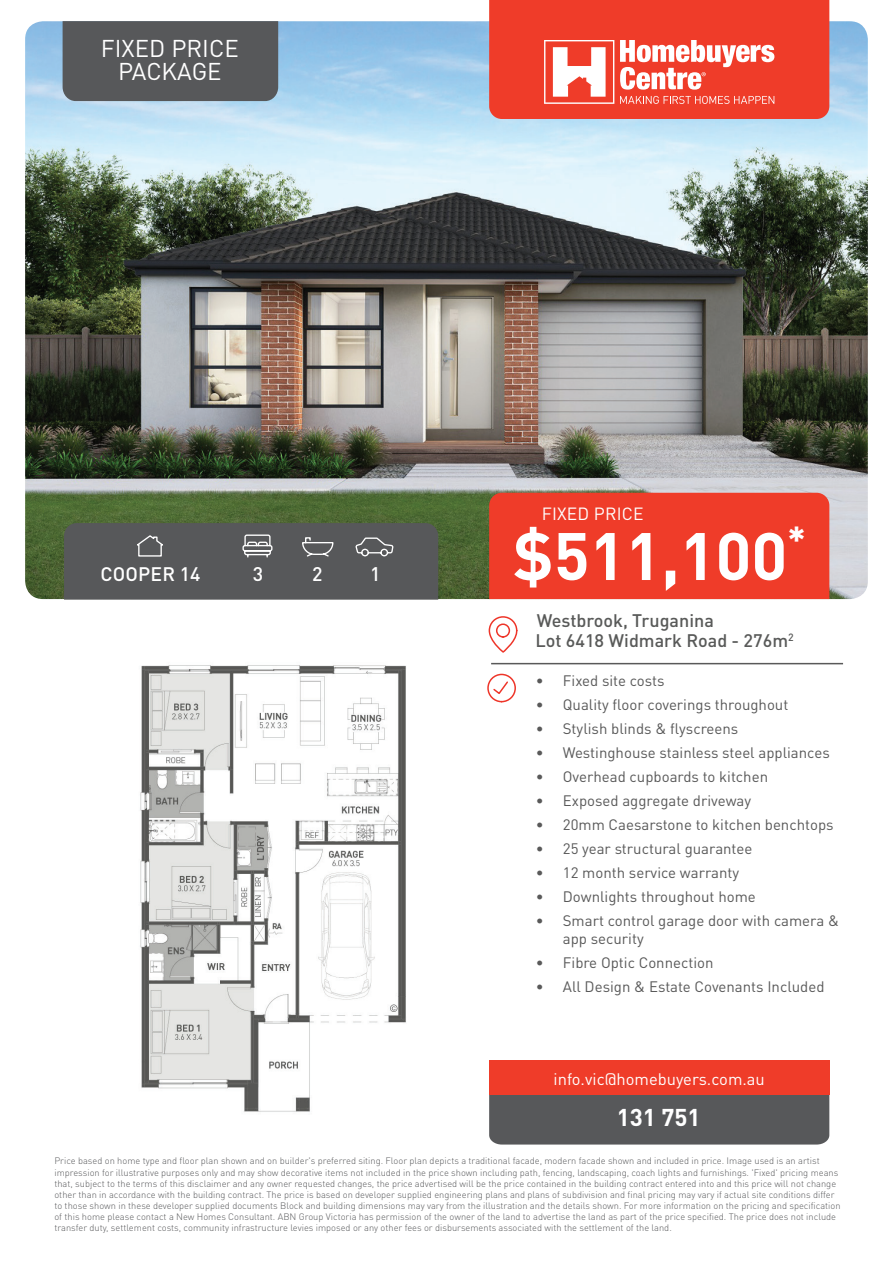
<style>
.page{position:relative;width:893px;height:1263px;background:#fff}
.page>*{position:absolute;margin:0;border:0;box-sizing:border-box;transform-origin:0 0}
.t1{font:700 66px "DIN Pro";color:#fff}
.t2{font:24px/22.5px "DIN Pro";color:#fff;text-align:center}
.t3{font:700 24px "DIN Pro";color:#fff}
.t4{font:500 19.5px "DIN Pro";color:#fff}
.t5{font:500 19.35px "DIN Pro";letter-spacing:.01em;color:#fff}
.t6{font:500 18px/20.1px "DIN Pro";color:#595a59}
.t7{font:17.4px "DIN Pro";letter-spacing:.01em;color:#fff}
.t8{font:16.5px "DIN Pro";color:#fff}
.t9{font:15px/18px "DIN Pro";color:#595959}
.t10{font:300 9.3px/11.1px "DIN Pro";color:#57585a}
</style>
<div class="page">
<img style="left:25px;top:21px;width:843px;height:578px">
<img style="left:140px;top:665px;width:266px;height:447px">
<div style="left:63px;top:21px;width:215px;height:80px;background:#57585a"></div>
<div style="left:64px;top:523px;width:374px;height:77px;background:#57585a"></div>
<svg style="left:489px;top:0;width:340px;height:119px;background:#f05444"></svg>
<svg style="left:488px;top:493px;width:341px;height:160px"></svg>
<svg style="left:487px;top:673px;width:29px;height:30px"></svg>
<div style="left:489px;top:1094px;width:340px;height:50px;background:#57585a"></div>
<div style="left:489px;top:1060px;width:340px;height:34px;background:#ef3c29"></div>
<hr style="left:491px;top:663px;width:352px;height:1px;background:#595959">
<h2 class="t2" style="left:101px;top:37px;width:139px">FIXED PRICE<br>PACKAGE</h2>
<h3 class="t5" style="left:100px;top:561px;width:102px">COOPER 14</h3>
<h3 class="t4" style="left:253px;top:560px;width:12px">3</h3>
<h3 class="t4" style="left:312px;top:560px;width:12px">2</h3>
<h3 class="t4" style="left:370px;top:560px;width:12px">1</h3>
<h3 class="t7" style="left:542px;top:501px;width:103px">FIXED PRICE</h3>
<h1 class="t1" style="left:513px;top:501px;width:295px">$511,100<sup>*</sup></h1>
<h3 class="t6" style="left:535px;top:610px;width:260px">Westbrook, Truganina<br>Lot 6418 Widmark Road - 276m<sup>2</sup></h3>
<h3 class="t9" style="left:536px;top:671px;width:130px">• Fixed site costs</h3>
<h3 class="t9" style="left:536px;top:695px;width:254px">• Quality floor coverings throughout</h3>
<h3 class="t9" style="left:536px;top:719px;width:204px">• Stylish blinds &amp; flyscreens</h3>
<h3 class="t9" style="left:536px;top:743px;width:295px">• Westinghouse stainless steel appliances</h3>
<h3 class="t9" style="left:536px;top:767px;width:234px">• Overhead cupboards to kitchen</h3>
<h3 class="t9" style="left:536px;top:791px;width:217px">• Exposed aggregate driveway</h3>
<h3 class="t9" style="left:536px;top:815px;width:299px">• 20mm Caesarstone to kitchen benchtops</h3>
<h3 class="t9" style="left:536px;top:839px;width:218px">• 25 year structural guarantee</h3>
<h3 class="t9" style="left:536px;top:863px;width:205px">• 12 month service warranty</h3>
<h3 class="t9" style="left:536px;top:887px;width:222px">• Downlights throughout home</h3>
<h3 class="t9" style="left:563px;top:911px;width:278px;text-indent:-27px">• Smart control garage door with camera &amp; app security</h3>
<h3 class="t9" style="left:536px;top:953px;width:179px">• Fibre Optic Connection</h3>
<h3 class="t9" style="left:536px;top:977px;width:290px">• All Design &amp; Estate Covenants Included</h3>
<h3 class="t8" style="left:554px;top:1068px;width:213px">info.vic@homebuyers.com.au</h3>
<h2 class="t3" style="left:617px;top:1098px;width:85px">131 751</h2>
<p class="t10" style="left:54px;top:1155px;width:788px">Price based on home type and floor plan shown and on builder's preferred siting. Floor plan depicts a traditional facade, modern facade shown and included in price. Image used is an artist impression for illustrative purposes only and may show decorative items not included in the price shown including path, fencing, landscaping, coach lights and furnishings. 'Fixed' pricing means that, subject to the terms of this disclaimer and any owner requested changes, the price advertised will be the price contained in the building contract entered into and this price will not change other than in accordance with the building contract. The price is based on developer supplied engineering plans and plans of subdivision and final pricing may vary if actual site conditions differ to those shown in these developer supplied documents Block and building dimensions may vary from the illustration and the details shown. For more information on the pricing and specification of this home please contact a New Homes Consultant. ABN Group Victoria has permission of the owner of the land to advertise the land as part of the price specified. The price does not include transfer duty, settlement costs, community infrastructure levies imposed or any other fees or disbursements associated with the settlement of the land.</p>
</div>
